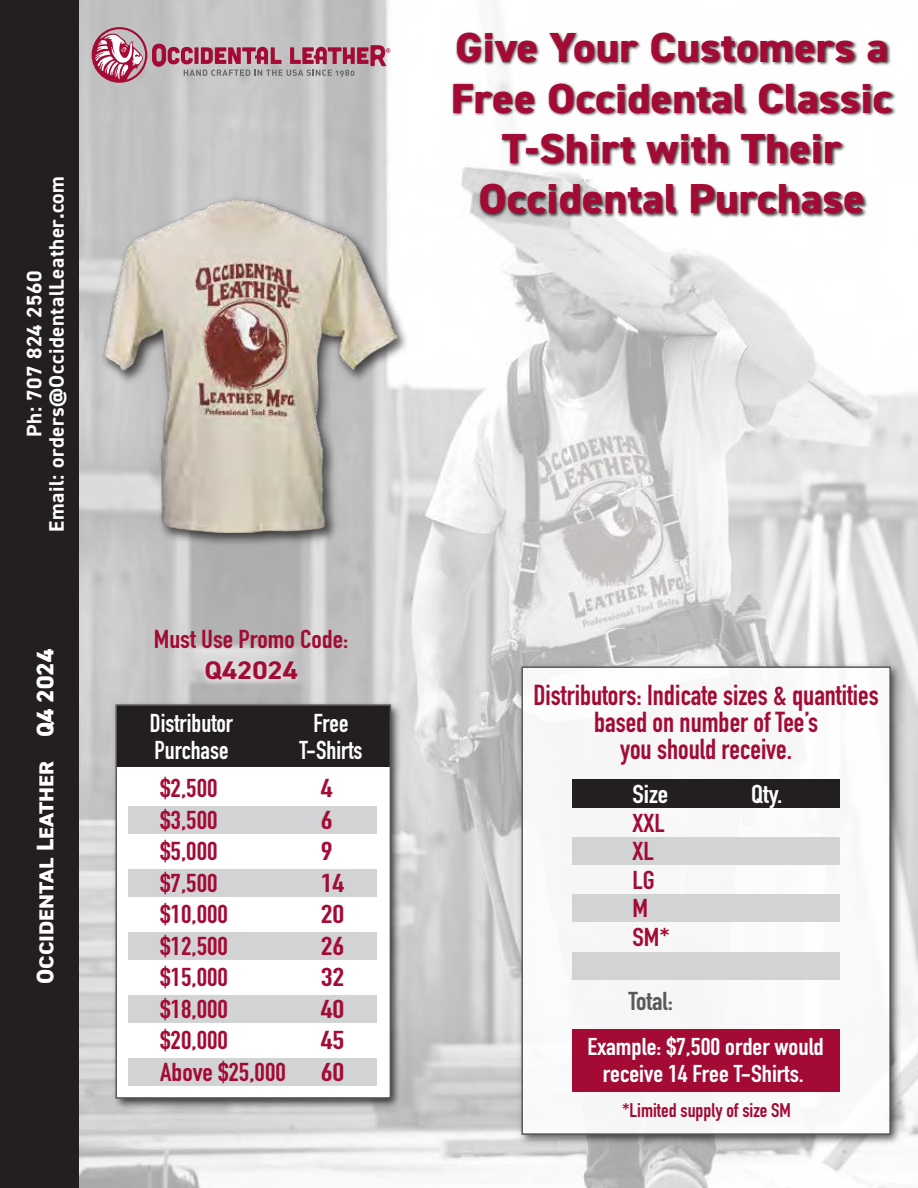
<style>
.page{position:relative;width:918px;height:1188px;background:#fff}
.page>*{position:absolute;margin:0;border:0;box-sizing:border-box;transform-origin:0 0}
.t1{font:800 42px/50.4px "DIN2014";color:#a30b35;text-align:center;scale:1.07 1}
.t2{font:700 28.5px/27px "DIN Condensed";color:#a30b35;text-align:center}
.t3{font:700 25.5px/31.5px "DIN Condensed";color:#a30b35;scale:1.1 1}
.t4{font:700 25.5px/27px "DIN Condensed";color:#fff}
.t5{font:700 25.5px/31.5px "DIN Condensed";color:#a30b35;scale:1.25 1}
.t6{font:700 25.5px "DIN Condensed";color:#fff;scale:1.1 1}
.t7{font:700 25.5px "DIN Condensed";color:#58595b;scale:1.1 1}
.t8{font:700 25.5px "DIN2014";color:#a30b35;scale:1.1 1}
.t9{font:700 24px/27px "DIN Condensed";color:#fff;text-align:center;scale:1.1 1}
.t10{font:700 21px/22.5px "DIN2014";letter-spacing:.025em;color:#fff;text-align:center}
.t11{font:800 20.25px "DIN2014";color:#fff;scale:1.11 1}
.t12{font:700 19.5px "DIN Condensed";color:#a30b35;scale:1.05 1}
.s1{font-size:24px}
</style>
<div class="page">
<img style="left:79px;top:0;width:839px;height:1188px">
<img style="left:95px;top:191px;width:319px;height:358px">
<img style="left:104px;top:199px;width:293px;height:334px">
<div style="left:0;top:0;width:79px;height:1188px;background:#231f20"></div>
<img style="left:109px;top:698px;width:296px;height:414px">
<div style="left:116px;top:705px;width:274px;height:393px;background:#fff"></div>
<img style="left:515px;top:660px;width:389px;height:488px">
<div style="left:522px;top:667px;width:368px;height:467px;background:#fff"></div>
<div style="left:572px;top:779px;width:268px;height:29px;background:#231f20"></div>
<div style="left:572px;top:838px;width:268px;height:27px;background:#d1d3d4"></div>
<div style="left:572px;top:894px;width:268px;height:28px;background:#d1d3d4"></div>
<div style="left:572px;top:952px;width:268px;height:28px;background:#d1d3d4"></div>
<div style="left:128px;top:807px;width:249px;height:27px;background:#d1d3d4"></div>
<div style="left:128px;top:869px;width:249px;height:28px;background:#d1d3d4"></div>
<div style="left:128px;top:932px;width:249px;height:28px;background:#d1d3d4"></div>
<div style="left:128px;top:995px;width:249px;height:28px;background:#d1d3d4"></div>
<div style="left:128px;top:1058px;width:249px;height:28px;background:#d1d3d4"></div>
<div style="left:116px;top:705px;width:274px;height:62px;background:#231f20"></div>
<div style="left:572px;top:1029px;width:268px;height:63px;background:#a30b35"></div>
<div style="left:115px;top:704px;width:276px;height:395px;border:2px solid #58595b"></div>
<svg style="left:92px;top:27px;width:298px;height:56px;background:#bc9ba4"></svg>
<img style="left:448px;top:24px;width:450px;height:209px">
<p class="t10" style="left:23px;top:532px;width:358px;rotate:-90deg">Ph: 707 824 2560<br>Email: orders@OccidentalLeather.com</p>
<p class="t11" style="left:33px;top:984px;width:303px;rotate:-90deg"><span class="s1">O</span>CCIDENTAL <span class="s1">L</span>EATHER <span class="s1">Q4 2024</span></p>
<p class="t3" style="left:154px;top:623px;width:178px">Must Use Promo Code:</p>
<p class="t8" style="left:204px;top:653px;width:86px">Q42024</p>
<p class="t4" style="left:150px;top:709px;width:85px">Distributor<br>Purchase</p>
<p class="t4" style="left:299px;top:709px;width:65px;text-align:center">Free<br>T-Shirts</p>
<p class="t3" style="left:160px;top:772px;width:116px">$2,500<br>$3,500<br>$5,000<br>$7,500 $10,000 $12,500 $15,000 $18,000 $20,000<br>Above $25,000</p>
<p class="t5" style="left:321px;top:772px;width:20px">4<br>6<br>9<br>14<br>20<br>26<br>32<br>40<br>45<br>60</p>
<h1 class="t1" style="left:451px;top:23px;width:415px">Give Your Customers a<br>Free Occidental Classic<br>T-Shirt with Their<br>Occidental Purchase</h1>
<p class="t2" style="left:533px;top:681px;width:347px">Distributors: Indicate sizes &amp; quantities based on number of Tee’s<br>you should receive.</p>
<p class="t6" style="left:633px;top:777px;width:34px">Size</p>
<p class="t3" style="left:633px;top:809px;width:35px;line-height:28.5px">XXL<br>XL<br>LG<br>M<br>SM*</p>
<p class="t6" style="left:751px;top:777px;width:30px">Qty.</p>
<p class="t7" style="left:629px;top:984px;width:42px">Total:</p>
<p class="t9" style="left:588px;top:1033px;width:216px">Example: $7,500 order would receive 14 Free T-Shirts.</p>
<p class="t12" style="left:622px;top:1097px;width:162px">*Limited supply of size SM</p>
</div>
